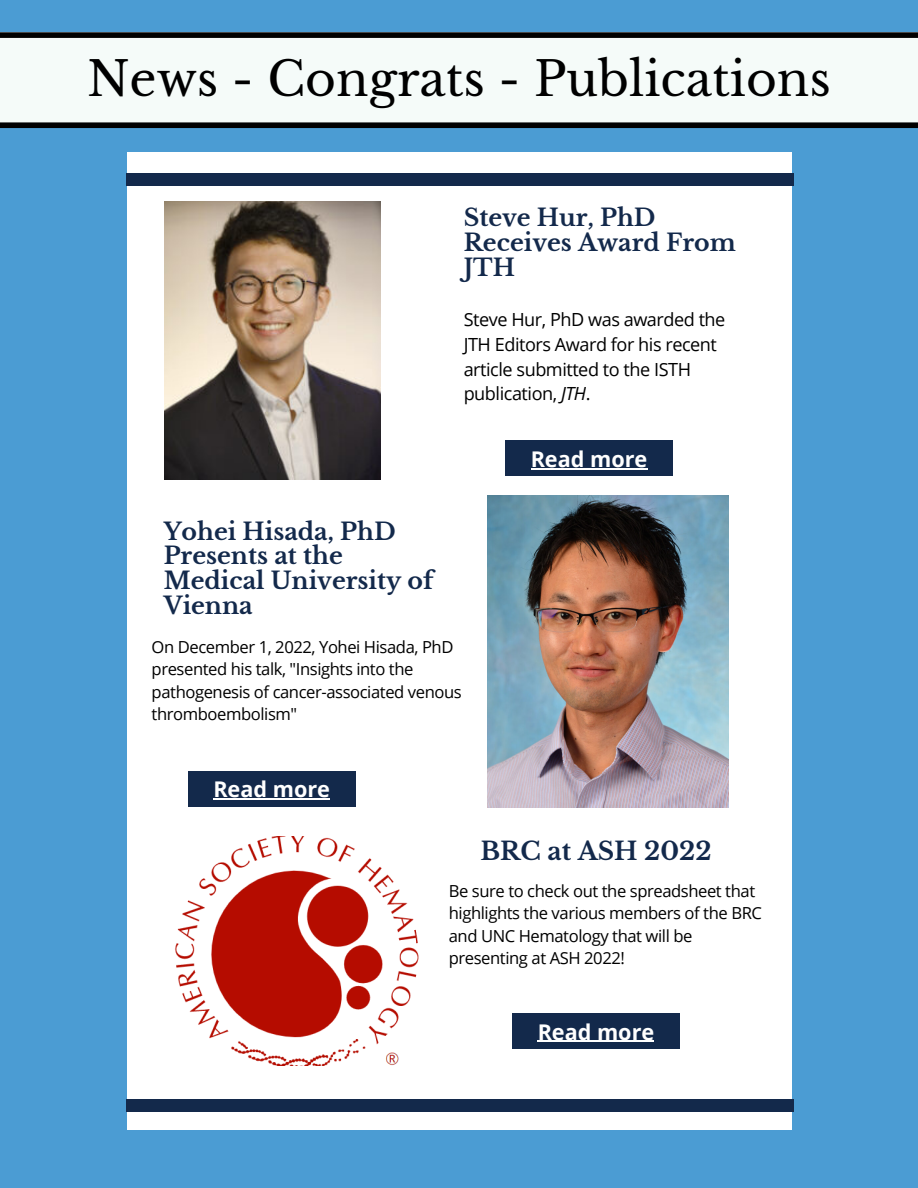
<style>
.page{position:relative;width:918px;height:1188px;background:#4b9cd3}
.page>*{position:absolute;margin:0;border:0;box-sizing:border-box;transform-origin:0 0}
.t1{font:47.25px "Libre Baskerville";color:#000}
.t2{font:700 24.75px "Libre Baskerville";color:#13294b}
.t3{font:700 23.55px/24.8px "Libre Baskerville";color:#13294b}
.t4{font:700 21.6px "Open Sans";color:#fff}
.t5{font:18.15px/24.8px "Open Sans";letter-spacing:-.025em;color:#010101}
.t6{font:16.65px/22.5px "Open Sans";letter-spacing:-.025em;color:#010101}
.s1{font-style:italic}
</style>
<div class="page">
<div style="left:127px;top:152px;width:664px;height:978px;background:#fff"></div>
<div style="left:127px;top:173px;width:667px;height:12px;background:#13294b"></div>
<div style="left:127px;top:1100px;width:667px;height:12px;background:#13294b"></div>
<img style="left:175px;top:836px;width:244px;height:230px">
<div style="left:188px;top:771px;width:168px;height:36px;background:#13294b"></div>
<div style="left:505px;top:440px;width:168px;height:36px;background:#13294b"></div>
<div style="left:0;top:32px;width:918px;height:96px;background:#f5fbf9"></div>
<div style="left:0;top:32px;width:918px;height:6px;background:#000"></div>
<div style="left:0;top:122px;width:918px;height:6px;background:#000"></div>
<img style="left:165px;top:202px;width:216px;height:278px">
<img style="left:488px;top:495px;width:240px;height:312px">
<div style="left:512px;top:1013px;width:168px;height:36px;background:#13294b"></div>
<hr style="left:213px;top:798px;width:117px;height:1px;background:#fff">
<hr style="left:531px;top:468px;width:116px;height:1px;background:#fff">
<hr style="left:538px;top:1041px;width:116px;height:1px;background:#fff">
<h1 class="t1" style="left:87px;top:50px;width:745px">News - Congrats - Publications</h1>
<h3 class="t3" style="left:464px;top:206px;width:274px">Steve Hur, PhD<br>Receives Award From<br>JTH</h3>
<p class="t5" style="left:464px;top:307px;width:263px">Steve Hur, PhD was awarded the<br>JTH Editors Award for his recent article submitted to the ISTH publication, <span class="s1">JTH</span>.</p>
<h3 class="t3" style="left:164px;top:519px;width:271px">Yohei Hisada, PhD<br>Presents at the<br>Medical University of<br>Vienna</h3>
<p class="t6" style="left:152px;top:635px;width:312px">On December 1, 2022, Yohei Hisada, PhD presented his talk, "Insights into the pathogenesis of cancer-associated venous thromboembolism"</p>
<p class="t4" style="left:531px;top:444px;width:118px">Read more</p>
<p class="t4" style="left:213px;top:774px;width:118px">Read more</p>
<h2 class="t2" style="left:480px;top:836px;width:233px">BRC at ASH 2022</h2>
<p class="t6" style="left:449px;top:879px;width:315px">Be sure to check out the spreadsheet that highlights the various members of the BRC and UNC Hematology that will be presenting at ASH 2022!</p>
<p class="t4" style="left:538px;top:1016px;width:118px">Read more</p>
</div>
